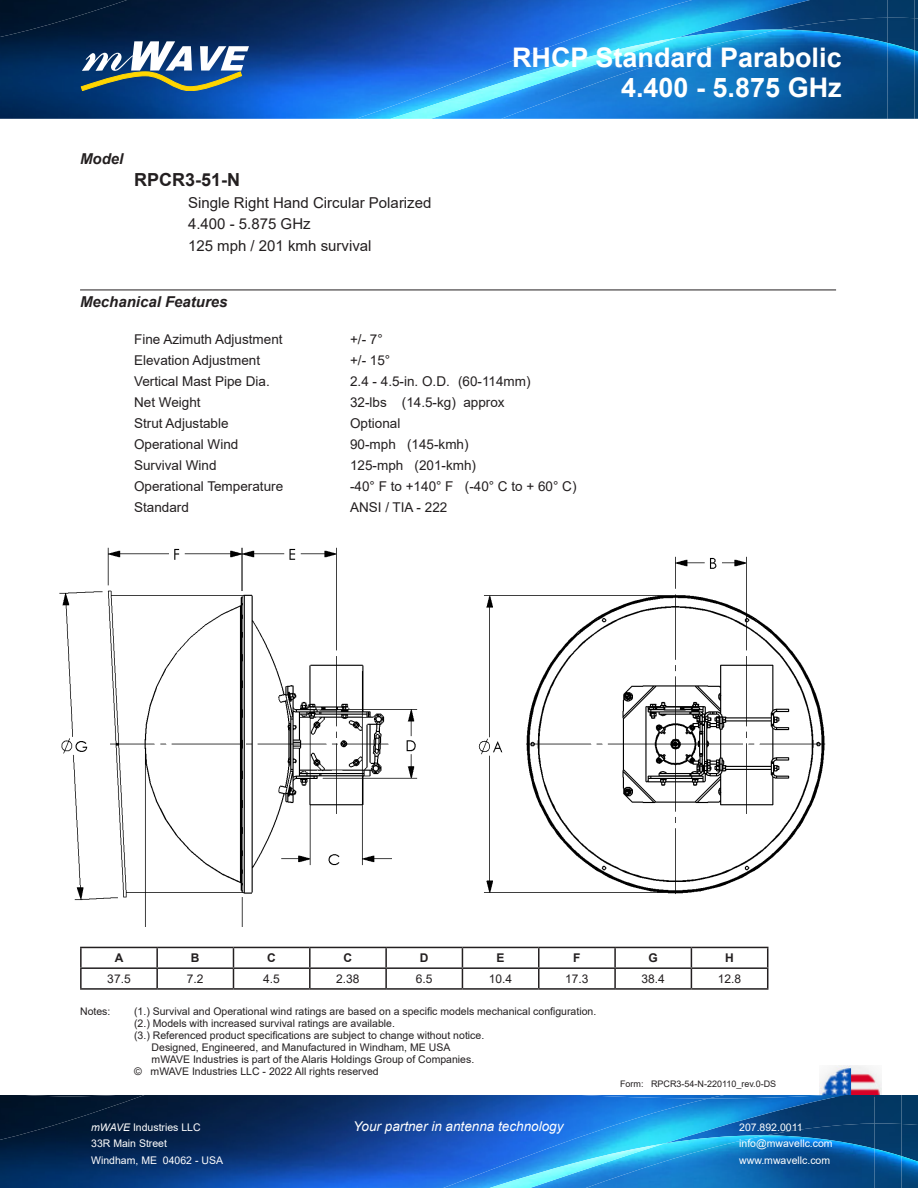
<style>
.page{position:relative;width:918px;height:1188px;background:#fff}
.page>*{position:absolute;margin:0;border:0;box-sizing:border-box;transform-origin:0 0}
.t1{font:700 27px "Arial";color:#fff}
.t2{font:700 18px "Arial";color:#231f20}
.t3{font:15px "Arial";color:#231f20}
.t4{font:italic 700 15px "Arial";color:#231f20}
.t5{font:13.5px "Arial";color:#231f20}
.t6{font:italic 13.5px "Arial";color:#fff}
.t7{font:12px "Arial";color:#231f20}
.t8{font:700 12px "Arial";color:#231f20}
.t9{font:10.5px "Arial";color:#231f20}
.t10{font:10.5px "Arial";color:#fff}
.t11{font:9px "Arial";color:#231f20}
.s1{font-style:italic}
</style>
<div class="page">
<img style="left:820px;top:1065px;width:61px;height:30px">
<img style="left:914px;top:0;width:4px;height:119px">
<img style="left:887px;top:0;width:27px;height:43px">
<svg style="left:887px;top:18px;width:27px;height:1px"></svg>
<img style="left:887px;top:43px;width:27px;height:76px">
<img style="left:0;top:0;width:356px;height:119px">
<img style="left:810px;top:0;width:77px;height:18px">
<img style="left:356px;top:0;width:454px;height:119px">
<img style="left:390px;top:38px;width:111px;height:81px">
<img style="left:779px;top:18px;width:108px;height:12px">
<img style="left:501px;top:30px;width:386px;height:89px">
<svg style="left:81px;top:41px;width:168px;height:50px"></svg>
<img style="left:901px;top:1095px;width:17px;height:61px">
<img style="left:901px;top:1156px;width:17px;height:32px">
<img style="left:875px;top:1095px;width:26px;height:54px">
<svg style="left:875px;top:1124px;width:26px;height:1px"></svg>
<img style="left:875px;top:1149px;width:26px;height:39px">
<img style="left:0;top:1095px;width:443px;height:93px">
<img style="left:845px;top:1095px;width:30px;height:29px">
<img style="left:443px;top:1095px;width:402px;height:93px">
<img style="left:490px;top:1144px;width:96px;height:44px">
<img style="left:766px;top:1124px;width:109px;height:11px">
<img style="left:586px;top:1135px;width:289px;height:53px">
<hr style="left:80px;top:289px;width:756px;height:1px;background:#231f20">
<hr style="left:80px;top:947px;width:77px;height:1px;background:#231f20">
<hr style="left:157px;top:947px;width:76px;height:1px;background:#231f20">
<hr style="left:233px;top:947px;width:77px;height:1px;background:#231f20">
<hr style="left:310px;top:947px;width:76px;height:1px;background:#231f20">
<hr style="left:386px;top:947px;width:76px;height:1px;background:#231f20">
<hr style="left:462px;top:947px;width:77px;height:1px;background:#231f20">
<hr style="left:539px;top:947px;width:76px;height:1px;background:#231f20">
<hr style="left:615px;top:947px;width:76px;height:1px;background:#231f20">
<hr style="left:691px;top:947px;width:77px;height:1px;background:#231f20">
<hr style="left:80px;top:967px;width:77px;height:2px;background:#231f20">
<svg style="left:80px;top:948px;width:2px;height:40px"></svg>
<hr style="left:157px;top:967px;width:76px;height:2px;background:#231f20">
<svg style="left:156px;top:948px;width:2px;height:40px"></svg>
<hr style="left:233px;top:967px;width:77px;height:2px;background:#231f20">
<svg style="left:233px;top:948px;width:1px;height:40px"></svg>
<hr style="left:310px;top:967px;width:76px;height:2px;background:#231f20">
<svg style="left:309px;top:948px;width:2px;height:40px"></svg>
<hr style="left:386px;top:967px;width:76px;height:2px;background:#231f20">
<svg style="left:385px;top:948px;width:2px;height:40px"></svg>
<hr style="left:462px;top:967px;width:77px;height:2px;background:#231f20">
<svg style="left:462px;top:948px;width:1px;height:40px"></svg>
<hr style="left:539px;top:967px;width:76px;height:2px;background:#231f20">
<svg style="left:538px;top:948px;width:2px;height:40px"></svg>
<hr style="left:615px;top:967px;width:76px;height:2px;background:#231f20">
<svg style="left:614px;top:948px;width:2px;height:40px"></svg>
<hr style="left:691px;top:967px;width:77px;height:2px;background:#231f20">
<svg style="left:691px;top:948px;width:1px;height:40px"></svg>
<svg style="left:767px;top:948px;width:1px;height:40px"></svg>
<hr style="left:80px;top:988px;width:77px;height:2px;background:#231f20">
<hr style="left:157px;top:988px;width:76px;height:2px;background:#231f20">
<hr style="left:233px;top:988px;width:77px;height:2px;background:#231f20">
<hr style="left:310px;top:988px;width:76px;height:2px;background:#231f20">
<hr style="left:386px;top:988px;width:76px;height:2px;background:#231f20">
<hr style="left:462px;top:988px;width:77px;height:2px;background:#231f20">
<hr style="left:539px;top:988px;width:76px;height:2px;background:#231f20">
<hr style="left:615px;top:988px;width:76px;height:2px;background:#231f20">
<hr style="left:691px;top:988px;width:77px;height:2px;background:#231f20">
<img style="left:59px;top:547px;width:767px;height:380px">
<p class="t4" style="left:80px;top:149px;width:45px">Model</p>
<p class="t2" style="left:134px;top:167px;width:108px">RPCR3-51-N</p>
<p class="t3" style="left:188px;top:192px;width:245px">Single Right Hand Circular Polarized</p>
<p class="t3" style="left:188px;top:214px;width:124px">4.400 - 5.875 GHz</p>
<p class="t3" style="left:188px;top:235px;width:185px">125 mph / 201 kmh survival</p>
<p class="t1" style="left:512px;top:39px;width:331px">RHCP Standard Parabolic</p>
<p class="t1" style="left:621px;top:69px;width:222px">4.400 - 5.875 GHz</p>
<p class="t4" style="left:80px;top:291px;width:149px">Mechanical Features</p>
<p class="t5" style="left:134px;top:330px;width:150px">Fine Azimuth Adjustment</p>
<p class="t5" style="left:350px;top:330px;width:34px">+/- 7°</p>
<p class="t5" style="left:134px;top:351px;width:128px">Elevation Adjustment</p>
<p class="t5" style="left:350px;top:351px;width:42px">+/- 15°</p>
<p class="t5" style="left:134px;top:372px;width:137px">Vertical Mast Pipe Dia.</p>
<p class="t5" style="left:350px;top:372px;width:182px">2.4 - 4.5-in. O.D. (60-114mm)</p>
<p class="t5" style="left:134px;top:393px;width:68px">Net Weight</p>
<p class="t5" style="left:350px;top:393px;width:156px">32-lbs (14.5-kg) approx</p>
<p class="t5" style="left:134px;top:414px;width:96px">Strut Adjustable</p>
<p class="t5" style="left:350px;top:414px;width:52px">Optional</p>
<p class="t5" style="left:134px;top:435px;width:106px">Operational Wind</p>
<p class="t5" style="left:350px;top:435px;width:120px">90-mph (145-kmh)</p>
<p class="t5" style="left:134px;top:456px;width:84px">Survival Wind</p>
<p class="t5" style="left:350px;top:456px;width:128px">125-mph (201-kmh)</p>
<p class="t5" style="left:134px;top:477px;width:151px">Operational Temperature</p>
<p class="t5" style="left:350px;top:477px;width:228px">-40° F to +140° F (-40° C to + 60° C)</p>
<p class="t5" style="left:134px;top:498px;width:56px">Standard</p>
<p class="t5" style="left:350px;top:498px;width:99px">ANSI / TIA - 222</p>
<p class="t8" style="left:115px;top:950px;width:10px">A</p>
<p class="t8" style="left:191px;top:950px;width:10px">B</p>
<p class="t8" style="left:267px;top:950px;width:10px">C</p>
<p class="t8" style="left:344px;top:950px;width:10px">C</p>
<p class="t8" style="left:420px;top:950px;width:10px">D</p>
<p class="t8" style="left:497px;top:950px;width:10px">E</p>
<p class="t8" style="left:573px;top:950px;width:9px">F</p>
<p class="t8" style="left:649px;top:950px;width:11px">G</p>
<p class="t8" style="left:725px;top:950px;width:10px">H</p>
<p class="t7" style="left:107px;top:970px;width:25px">37.5</p>
<p class="t7" style="left:187px;top:970px;width:18px">7.2</p>
<p class="t7" style="left:263px;top:970px;width:18px">4.5</p>
<p class="t7" style="left:336px;top:970px;width:25px">2.38</p>
<p class="t7" style="left:416px;top:970px;width:18px">6.5</p>
<p class="t7" style="left:489px;top:970px;width:25px">10.4</p>
<p class="t7" style="left:565px;top:970px;width:25px">17.3</p>
<p class="t7" style="left:642px;top:970px;width:25px">38.4</p>
<p class="t7" style="left:718px;top:970px;width:25px">12.8</p>
<p class="t9" style="left:80px;top:1004px;width:32px">Notes:</p>
<p class="t9" style="left:134px;top:1004px;width:464px">(1.) Survival and Operational wind ratings are based on a specific models mechanical configuration.</p>
<p class="t9" style="left:134px;top:1016px;width:262px">(2.) Models with increased survival ratings are available.</p>
<p class="t9" style="left:134px;top:1028px;width:352px">(3.) Referenced product specifications are subject to change without notice.</p>
<p class="t9" style="left:152px;top:1040px;width:300px">Designed, Engineered, and Manufactured in Windham, ME USA</p>
<p class="t9" style="left:152px;top:1052px;width:324px">mWAVE Industries is part of the Alaris Holdings Group of Companies.</p>
<p class="t9" style="left:134px;top:1064px;width:246px">© mWAVE Industries LLC - 2022 All rights reserved</p>
<p class="t11" style="left:620px;top:1078px;width:158px">Form: RPCR3-54-N-220110_rev.0-DS</p>
<p class="t6" style="left:353px;top:1118px;width:212px">Your partner in antenna technology</p>
<p class="t10" style="left:91px;top:1120px;width:111px"><span class="s1">mWAVE</span> Industries LLC</p>
<p class="t10" style="left:739px;top:1120px;width:65px">207.892.0011</p>
<p class="t10" style="left:91px;top:1136px;width:77px">33R Main Street</p>
<p class="t10" style="left:739px;top:1136px;width:95px">info@mwavellc.com</p>
<p class="t10" style="left:91px;top:1153px;width:133px">Windham, ME 04062 - USA</p>
<p class="t10" style="left:739px;top:1153px;width:93px">www.mwavellc.com</p>
</div>
